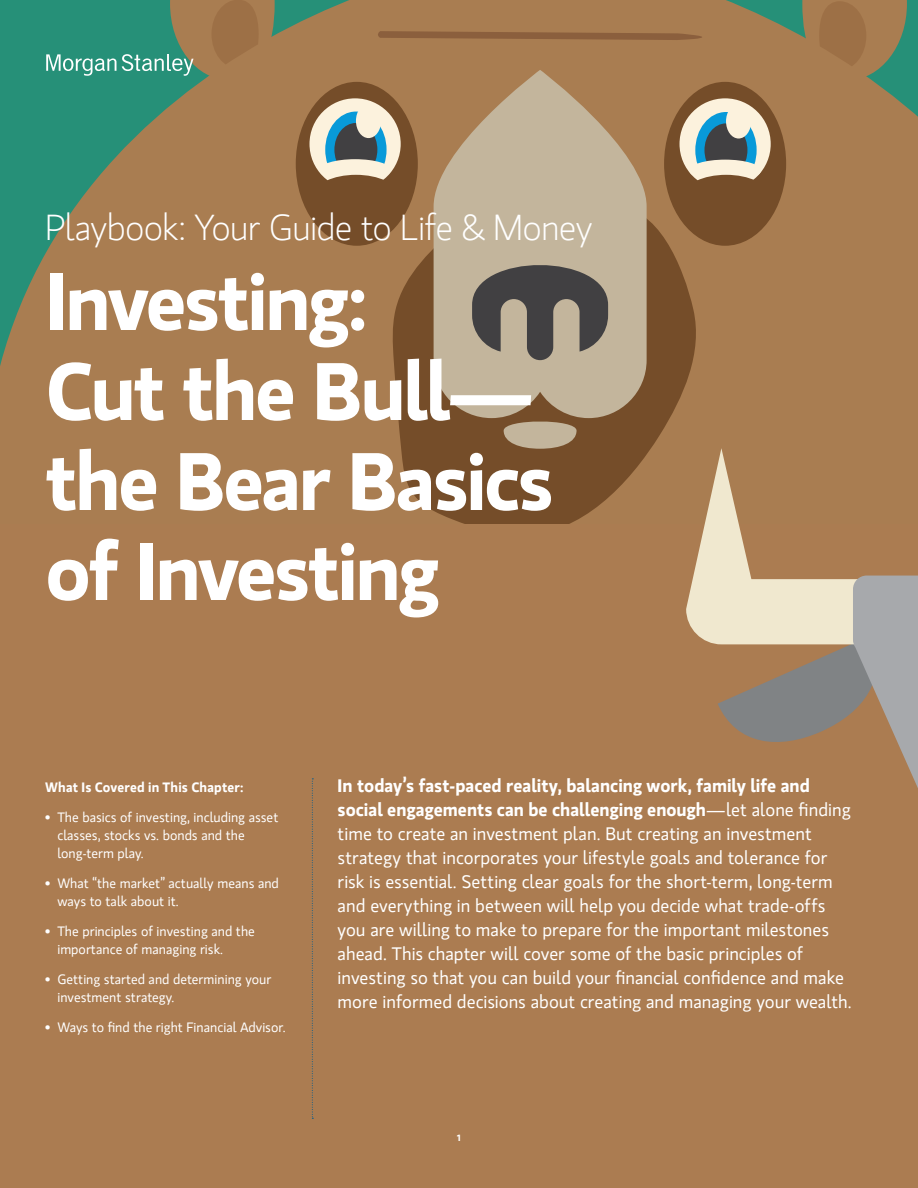
<style>
.page{position:relative;width:918px;height:1188px;background:#fff}
.page>*{position:absolute;margin:0;border:0;box-sizing:border-box;transform-origin:0 0}
.Chapter_Headings__MS{font:700 81px/90px "MS Gloriola II Std";letter-spacing:-.035em;color:#fff}
.Chapter_Headings__MS-2{font:300 36px "MS Gloriola II Std";letter-spacing:-.025em;color:#fff}
.Chapter_Opening_Body{font:18px/24px "MS Gloriola II Std";color:#fff}
.Chapter_Opening_List{font:13.5px/18px "MS Gloriola II Std";color:#fff}
.Chapter_Opening_List-2{font:700 13.5px "MS Gloriola II Std";letter-spacing:.01em;color:#fff}
.t1{font:700 9px "MS Gloriola II Std";color:#fff}
.s1{font-weight:700}
</style>
<div class="page">
<svg style="left:0;top:0;width:918px;height:524px;background:#967f56"></svg>
<svg style="left:392px;top:203px;width:311px;height:321px;background:#855c35"></svg>
<svg style="left:434px;top:133px;width:213px;height:285px;background:#bead93"></svg>
<svg style="left:472px;top:251px;width:136px;height:109px;background:#7f786d"></svg>
<svg style="left:504px;top:418px;width:73px;height:31px;background:#ac967a"></svg>
<div style="left:296px;top:82px;width:122px;height:164px;background:#754d29;border-radius:50%"></div>
<div style="left:664px;top:82px;width:122px;height:164px;background:#754d29;border-radius:50%"></div>
<div style="left:310px;top:98px;width:91px;height:92px;background:#fcf2dd;border-radius:50%"></div>
<div style="left:680px;top:98px;width:91px;height:92px;background:#fcf2dd;border-radius:50%"></div>
<svg style="left:360px;top:0;width:347px;height:133px;background:#aa8158"></svg>
<div style="left:325px;top:112px;width:62px;height:76px;background:#089ad9;border-radius:50%"></div>
<div style="left:334px;top:123px;width:43px;height:53px;background:#414042;border-radius:50%"></div>
<div style="left:319px;top:159px;width:72px;height:22px;background:#fcf2dd;border-radius:50%"></div>
<div style="left:695px;top:112px;width:62px;height:76px;background:#089ad9;border-radius:50%"></div>
<div style="left:704px;top:123px;width:43px;height:54px;background:#414042;border-radius:50%"></div>
<div style="left:689px;top:160px;width:72px;height:21px;background:#fcf2dd;border-radius:50%"></div>
<div style="left:726px;top:104px;width:25px;height:35px;background:#fcf2dd;border-radius:50%"></div>
<div style="left:314px;top:175px;width:84px;height:40px;background:#754d29;border-radius:50%"></div>
<div style="left:684px;top:175px;width:84px;height:40px;background:#754d29;border-radius:50%"></div>
<div style="left:356px;top:104px;width:25px;height:34px;background:#fcf2dd;border-radius:50%"></div>
<div style="left:0;top:524px;width:918px;height:664px;background:#ab7c51"></div>
<svg style="left:686px;top:448px;width:232px;height:196px;fill:#a97d51"></svg>
<svg style="left:718px;top:576px;width:200px;height:212px"></svg>
<svg style="left:122px;top:0;width:153px;height:80px;background:#798562"></svg>
<svg style="left:46px;top:54px;width:70px;height:22px;background:#5bab99"></svg>
<svg style="left:312px;top:778px;width:1px;height:341px"></svg>
<p class="Chapter_Headings__MS-2" style="left:45px;top:204px;width:549px">Playbook: Your Guide to Life &amp; Money</p>
<p class="Chapter_Headings__MS" style="left:45px;top:253px;width:490px">Investing:<br>Cut the Bull—</p>
<p class="Chapter_Headings__MS" style="left:45px;top:433px;width:510px">the Bear Basics of Investing</p>
<p class="Chapter_Opening_List-2" style="left:45px;top:778px;width:200px">What Is Covered in This Chapter:</p>
<p class="Chapter_Opening_List" style="left:57px;top:808px;width:223px;text-indent:-12px">• The basics of investing, including asset classes, stocks vs. bonds and the long-term play.</p>
<p class="Chapter_Opening_List" style="left:57px;top:874px;width:223px;text-indent:-12px">• What “the market” actually means and ways to talk about it.</p>
<p class="Chapter_Opening_List" style="left:57px;top:922px;width:199px;text-indent:-12px">• The principles of investing and the importance of managing risk.</p>
<p class="Chapter_Opening_List" style="left:57px;top:970px;width:216px;text-indent:-12px">• Getting started and determining your investment strategy.</p>
<p class="Chapter_Opening_List" style="left:45px;top:1018px;width:242px">• Ways to find the right Financial Advisor.</p>
<p class="Chapter_Opening_Body" style="left:338px;top:773px;width:516px"><span class="s1">In today’s fast-paced reality, balancing work, family life and social engagements can be challenging enough</span>—let alone finding time to create an investment plan. But creating an investment strategy that incorporates your lifestyle goals and tolerance for risk is essential. Setting clear goals for the short-term, long-term and everything in between will help you decide what trade-offs you are willing to make to prepare for the important milestones ahead. This chapter will cover some of the basic principles of investing so that you can build your financial confidence and make more informed decisions about creating and managing your wealth.</p>
<p class="t1" style="left:457px;top:1131px;width:5px">1</p>
</div>
